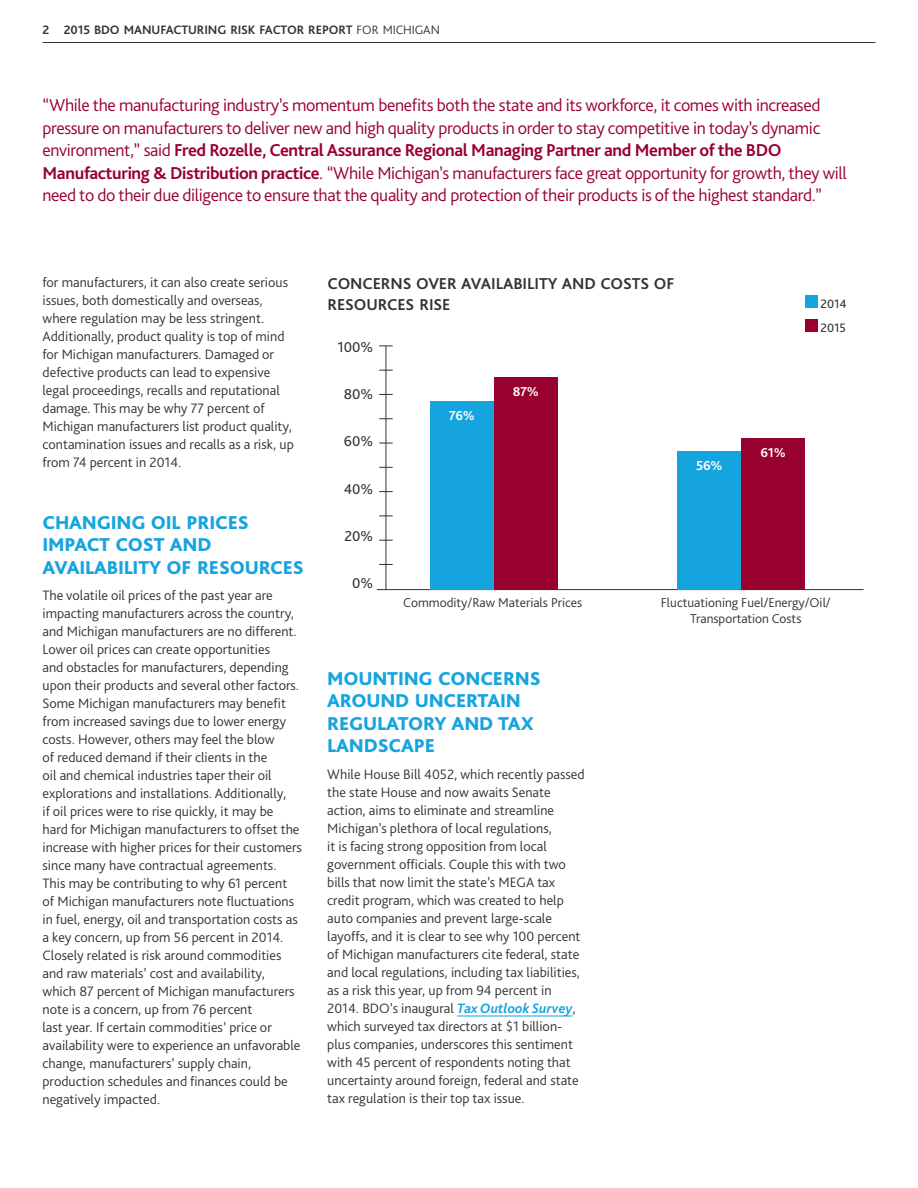
<style>
.page{position:relative;width:918px;height:1188px;background:#fff}
.page>*{position:absolute;margin:0;border:0;box-sizing:border-box;transform-origin:0 0}
.t1{font:800 19.5px/22.5px "Bliss Pro";letter-spacing:-.01em;color:#16a4de}
.t2{font:300 18px/22.5px "Bliss Pro";letter-spacing:-.02em;color:#98002e}
.t3{font:700 16.5px/21px "Bliss Pro";letter-spacing:-.005em;color:#333}
.t4{font:15px "Bliss Pro";color:#333}
.t5{font:300 14.25px/18px "Bliss Pro";color:#333}
.t6{font:300 13.5px/16.5px "Bliss Pro";color:#333;text-align:center}
.t7{font:700 13.5px "Bliss Pro";letter-spacing:-.02em;color:#fff}
.t8{font:700 12.75px "Bliss Pro";letter-spacing:-.005em;color:#333}
.t9{font:12.75px/23.5px "Bliss Pro";color:#333}
.s1{font-weight:300}
.s2{font-weight:700}
.s3{font-weight:700;font-style:italic;color:#16a4de}
</style>
<div class="page">
<hr style="left:43px;top:42px;width:832px;height:1px;background:#333">
<hr style="left:457px;top:1016px;width:116px;height:1px;background:#16a4de">
<div style="left:805px;top:295px;width:13px;height:13px;background:#16a4de"></div>
<div style="left:805px;top:319px;width:13px;height:13px;background:#98002e"></div>
<svg style="left:379px;top:540px;width:14px;height:1px"></svg>
<svg style="left:379px;top:443px;width:14px;height:1px"></svg>
<svg style="left:379px;top:346px;width:14px;height:1px"></svg>
<svg style="left:379px;top:491px;width:14px;height:1px"></svg>
<svg style="left:379px;top:394px;width:14px;height:1px"></svg>
<svg style="left:379px;top:564px;width:14px;height:1px"></svg>
<svg style="left:379px;top:467px;width:14px;height:1px"></svg>
<svg style="left:379px;top:370px;width:14px;height:1px"></svg>
<svg style="left:379px;top:516px;width:14px;height:1px"></svg>
<svg style="left:379px;top:418px;width:14px;height:1px"></svg>
<hr style="left:386px;top:346px;width:1px;height:244px;background:#333">
<div style="left:494px;top:377px;width:64px;height:213px;background:#98002e"></div>
<div style="left:741px;top:438px;width:64px;height:152px;background:#98002e"></div>
<hr style="left:377px;top:589px;width:487px;height:1px;background:#333">
<div style="left:430px;top:401px;width:64px;height:189px;background:#16a4de"></div>
<div style="left:677px;top:451px;width:64px;height:139px;background:#16a4de"></div>
<p class="t8" style="left:43px;top:22px;width:399px">2 2015 BDO MANUFACTURING RISK FACTOR REPORT <span class="s1">FOR MICHIGAN</span></p>
<p class="t2" style="left:43px;top:94px;width:806px">“While the manufacturing industry’s momentum benefits both the state and its workforce, it comes with increased pressure on manufacturers to deliver new and high quality products in order to stay competitive in today’s dynamic environment,” said <span class="s2">Fred Rozelle, Central Assurance Regional Managing Partner and Member of the BDO Manufacturing &amp; Distribution practice</span>. “While Michigan’s manufacturers face great opportunity for growth, they will need to do their due diligence to ensure that the quality and protection of their products is of the highest standard.”</p>
<p class="t5" style="left:43px;top:273px;width:253px">for manufacturers, it can also create serious issues, both domestically and overseas, where regulation may be less stringent.<br>Additionally, product quality is top of mind for Michigan manufacturers. Damaged or defective products can lead to expensive legal proceedings, recalls and reputational damage. This may be why 77 percent of Michigan manufacturers list product quality, contamination issues and recalls as a risk, up from 74 percent in 2014.</p>
<h1 class="t1" style="left:43px;top:511px;width:263px">CHANGING OIL PRICES<br>IMPACT COST AND<br>AVAILABILITY OF RESOURCES</h1>
<p class="t5" style="left:43px;top:586px;width:261px">The volatile oil prices of the past year are impacting manufacturers across the country, and Michigan manufacturers are no different.<br>Lower oil prices can create opportunities<br>and obstacles for manufacturers, depending upon their products and several other factors.<br>Some Michigan manufacturers may benefit from increased savings due to lower energy costs. However, others may feel the blow<br>of reduced demand if their clients in the<br>oil and chemical industries taper their oil explorations and installations. Additionally,<br>if oil prices were to rise quickly, it may be hard for Michigan manufacturers to offset the increase with higher prices for their customers since many have contractual agreements.<br>This may be contributing to why 61 percent of Michigan manufacturers note fluctuations in fuel, energy, oil and transportation costs as a key concern, up from 56 percent in 2014.<br>Closely related is risk around commodities and raw materials’ cost and availability, which 87 percent of Michigan manufacturers note is a concern, up from 76 percent<br>last year. If certain commodities’ price or availability were to experience an unfavorable change, manufacturers’ supply chain, production schedules and finances could be negatively impacted.</p>
<p class="t3" style="left:327px;top:273px;width:348px">CONCERNS OVER AVAILABILITY AND COSTS OF<br>RESOURCES RISE</p>
<p class="t4" style="left:337px;top:337px;width:37px">100%</p>
<p class="t4" style="left:344px;top:385px;width:31px">80%</p>
<p class="t4" style="left:344px;top:432px;width:31px">60%</p>
<p class="t4" style="left:344px;top:479px;width:31px">40%</p>
<p class="t4" style="left:344px;top:527px;width:30px">20%</p>
<p class="t4" style="left:352px;top:574px;width:23px">0%</p>
<p class="t7" style="left:449px;top:407px;width:27px">76%</p>
<p class="t7" style="left:513px;top:383px;width:28px">87%</p>
<p class="t7" style="left:696px;top:457px;width:28px">56%</p>
<p class="t9" style="left:821px;top:292px;width:28px">2014<br>2015</p>
<p class="t7" style="left:761px;top:444px;width:27px">61%</p>
<p class="t6" style="left:403px;top:594px;width:180px">Commodity/Raw Materials Prices</p>
<p class="t6" style="left:661px;top:594px;width:171px">Fluctuationing Fuel/Energy/Oil/<br>Transportation Costs</p>
<h1 class="t1" style="left:327px;top:667px;width:215px">MOUNTING CONCERNS<br>AROUND UNCERTAIN<br>REGULATORY AND TAX<br>LANDSCAPE</h1>
<p class="t5" style="left:327px;top:765px;width:259px">While House Bill 4052, which recently passed the state House and now awaits Senate action, aims to eliminate and streamline Michigan’s plethora of local regulations,<br>it is facing strong opposition from local government officials. Couple this with two bills that now limit the state’s MEGA tax credit program, which was created to help auto companies and prevent large-scale layoffs, and it is clear to see why 100 percent of Michigan manufacturers cite federal, state and local regulations, including tax liabilities, as a risk this year, up from 94 percent in 2014. BDO’s inaugural <span class="s3">Tax Outlook Survey</span>, which surveyed tax directors at $1 billion&shy;plus companies, underscores this sentiment with 45 percent of respondents noting that uncertainty around foreign, federal and state tax regulation is their top tax issue.</p>
</div>
